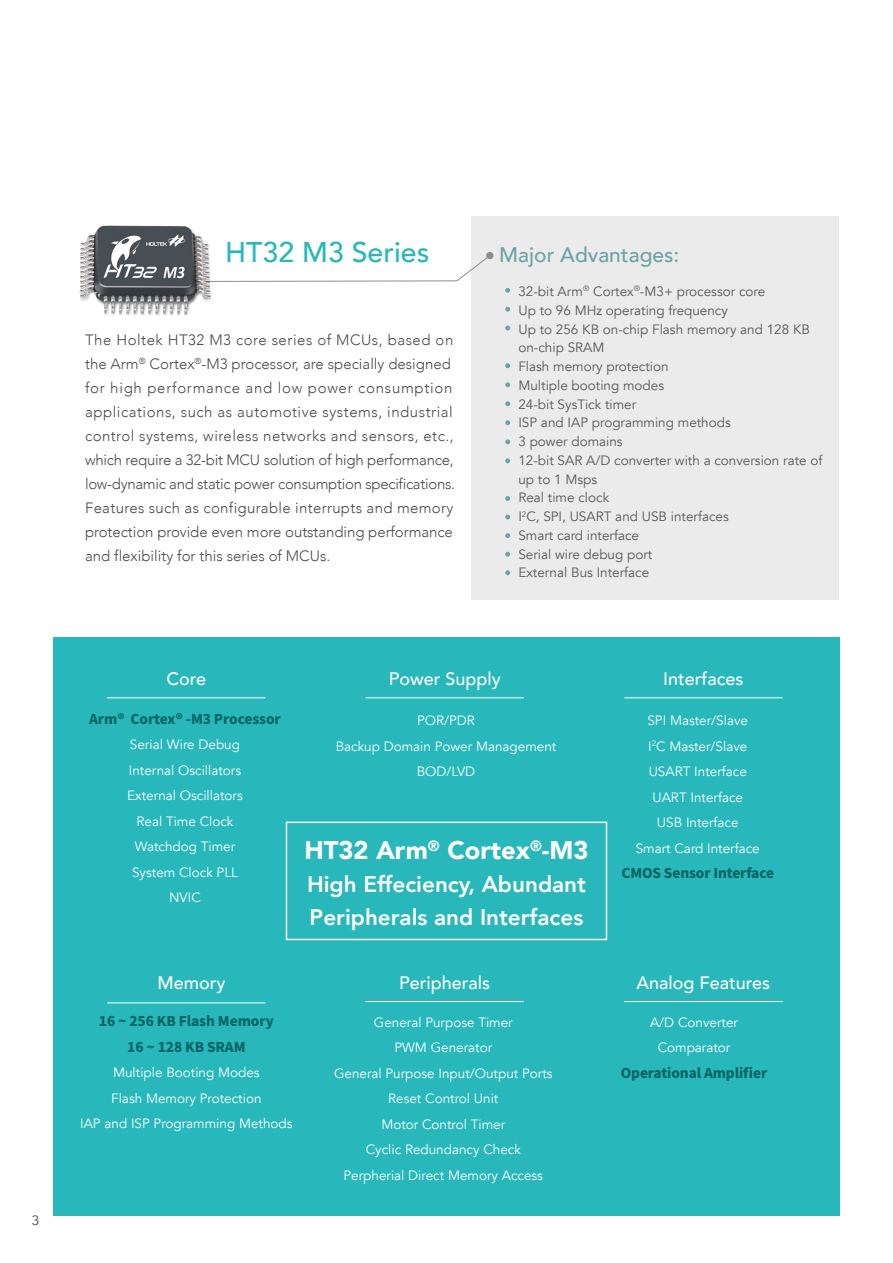
<style>
.page{position:relative;width:893px;height:1263px;background:#fff}
.page>*{position:absolute;margin:0;border:0;box-sizing:border-box;transform-origin:0 0}
.t1{font:500 28.5px "Avenir";color:#28b8bb}
.t2{font:900 25.5px "Avenir";color:#fff}
.t3{font:800 22.5px/33px "Avenir";color:#fff}
.t4{font:500 21px "Avenir";color:#6ea3a4}
.t5{font:500 18px "Avenir";color:#fff}
.t6{font:300 15px/24px "Avenir";color:#4c4948}
.t7{font:13.5px/25.5px "Avenir";color:#fff;text-align:center}
.t8{font:13.5px/18.8px "Avenir";color:#595757}
.t9{font:800 13.5px/25.5px "Source Han Sans CN";letter-spacing:-.01em;color:#036463;text-align:center}
.t10{font:13.5px "Avenir";color:#595757}
</style>
<div class="page">
<div style="left:472px;top:216px;width:367px;height:384px;background:#ebebeb"></div>
<div style="left:53px;top:637px;width:786px;height:578px;background:#28b8bb"></div>
<svg style="left:505px;top:288px;width:5px;height:5px"></svg>
<svg style="left:505px;top:307px;width:5px;height:5px"></svg>
<svg style="left:505px;top:326px;width:5px;height:4px"></svg>
<svg style="left:505px;top:363px;width:5px;height:5px"></svg>
<svg style="left:505px;top:382px;width:5px;height:5px"></svg>
<svg style="left:505px;top:401px;width:5px;height:5px"></svg>
<svg style="left:505px;top:420px;width:5px;height:5px"></svg>
<svg style="left:505px;top:439px;width:5px;height:5px"></svg>
<svg style="left:505px;top:458px;width:5px;height:5px"></svg>
<svg style="left:505px;top:496px;width:5px;height:5px"></svg>
<svg style="left:505px;top:515px;width:5px;height:4px"></svg>
<svg style="left:505px;top:533px;width:5px;height:5px"></svg>
<svg style="left:505px;top:570px;width:5px;height:5px"></svg>
<svg style="left:505px;top:552px;width:5px;height:5px"></svg>
<div style="left:286px;top:821px;width:321px;height:119px;border:2px solid #fff"></div>
<svg style="left:216px;top:251px;width:278px;height:31px"></svg>
<img style="left:79px;top:225px;width:137px;height:91px">
<hr style="left:107px;top:1002px;width:158px;height:1px;background:#fff">
<hr style="left:107px;top:697px;width:158px;height:1px;background:#fff">
<hr style="left:366px;top:697px;width:158px;height:1px;background:#fff">
<hr style="left:366px;top:1001px;width:158px;height:1px;background:#fff">
<hr style="left:624px;top:1001px;width:159px;height:1px;background:#fff">
<hr style="left:624px;top:697px;width:159px;height:1px;background:#fff">
<p class="t10" style="left:32px;top:1209px;width:9px">3</p>
<h1 class="t1" style="left:225px;top:227px;width:206px">HT32 M3 Series</h1>
<p class="t6" style="left:85px;top:328px;width:372px">The Holtek HT32 M3 core series of MCUs, based on the Arm<sup>®</sup> Cortex<sup>®</sup>-M3 processor, are specially designed for high performance and low power consumption applications, such as automotive systems, industrial control systems, wireless networks and sensors, etc., which require a 32-bit MCU solution of high performance, low-dynamic and static power consumption specifications.<br>Features such as configurable interrupts and memory protection provide even more outstanding performance and flexibility for this series of MCUs.</p>
<h3 class="t4" style="left:499px;top:237px;width:182px">Major Advantages:</h3>
<p class="t8" style="left:518px;top:282px;width:305px">32-bit Arm<sup>®</sup> Cortex<sup>®</sup>-M3+ processor core<br>Up to 96 MHz operating frequency<br>Up to 256 KB on-chip Flash memory and 128 KB on-chip SRAM<br>Flash memory protection<br>Multiple booting modes<br>24-bit SysTick timer<br>ISP and IAP programming methods<br>3 power domains<br>12-bit SAR A/D converter with a conversion rate of up to 1 Msps<br>Real time clock<br>I<sup>2</sup>C, SPI, USART and USB interfaces<br>Smart card interface<br>Serial wire debug port<br>External Bus Interface</p>
<h3 class="t5" style="left:166px;top:663px;width:41px">Core</h3>
<p class="t9" style="left:89px;top:706px;width:193px">Arm® Cortex® -M3 Processor</p>
<p class="t7" style="left:127px;top:732px;width:117px">Serial Wire Debug<br>Internal Oscillators<br>External Oscillators<br>Real Time Clock<br>Watchdog Timer<br>System Clock PLL<br>NVIC</p>
<h3 class="t5" style="left:389px;top:663px;width:114px">Power Supply</h3>
<h3 class="t5" style="left:663px;top:663px;width:82px">Interfaces</h3>
<p class="t7" style="left:336px;top:708px;width:222px">POR/PDR<br>Backup Domain Power Management<br>BOD/LVD</p>
<p class="t7" style="left:636px;top:708px;width:126px">SPI Master/Slave<br>I<sup>2</sup>C Master/Slave<br>USART Interface<br>UART Interface<br>USB Interface<br>Smart Card Interface</p>
<p class="t9" style="left:621px;top:861px;width:154px">CMOS Sensor Interface</p>
<h2 class="t2" style="left:304px;top:828px;width:286px">HT32 Arm<sup>®</sup> Cortex<sup>®</sup>-M3</h2>
<h3 class="t3" style="left:307px;top:868px;width:280px">High Effeciency, Abundant<br>Peripherals and Interfaces</h3>
<h3 class="t5" style="left:158px;top:967px;width:70px">Memory</h3>
<h3 class="t5" style="left:399px;top:967px;width:92px">Peripherals</h3>
<p class="t9" style="left:99px;top:1009px;width:177px">16 ~ 256 KB Flash Memory<br>16 ~ 128 KB SRAM</p>
<p class="t7" style="left:80px;top:1060px;width:214px">Multiple Booting Modes<br>Flash Memory Protection<br>IAP and ISP Programming Methods</p>
<p class="t7" style="left:334px;top:1009px;width:220px">General Purpose Timer<br>PWM Generator<br>General Purpose Input/Output Ports<br>Reset Control Unit<br>Motor Control Timer<br>Cyclic Redundancy Check<br>Perpherial Direct Memory Access</p>
<h3 class="t5" style="left:636px;top:967px;width:135px">Analog Features</h3>
<p class="t7" style="left:650px;top:1009px;width:89px">A/D Converter<br>Comparator</p>
<p class="t9" style="left:621px;top:1060px;width:148px">Operational Amplifier</p>
</div>
